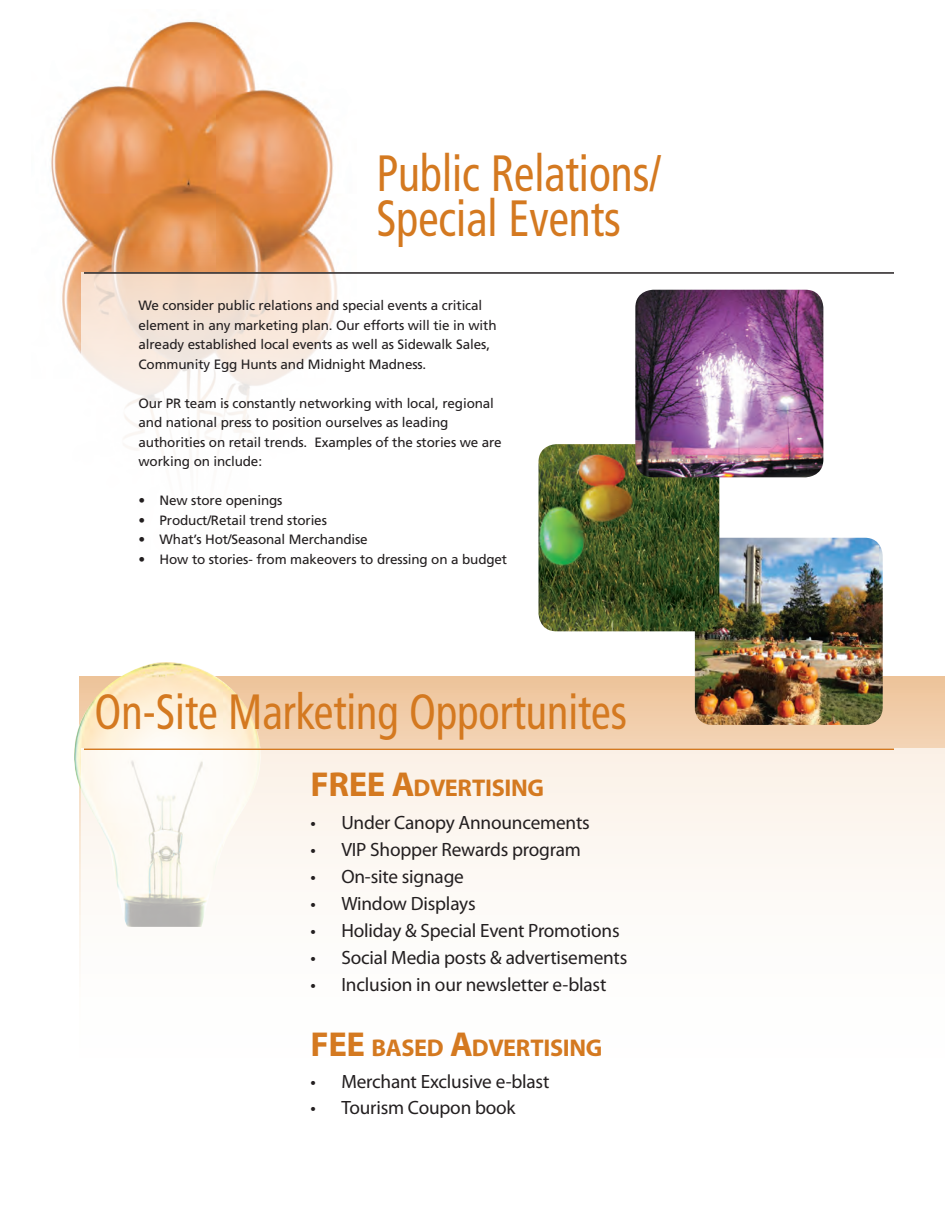
<style>
.page{position:relative;width:945px;height:1215px;background:#fff}
.page>*{position:absolute;margin:0;border:0;box-sizing:border-box;transform-origin:0 0}
.t1{font:condensed 51px/45px "Frutiger";color:#d47920;scale:.89 1}
.t2{font:condensed 49.5px "Frutiger";color:#d47920;scale:.89 1}
.t3{font:700 24.3px "Myriad Pro";letter-spacing:-.015em;color:#d47920}
.t4{font:19.35px "Myriad Pro";letter-spacing:-.01em;color:#231f20}
.t5{font:13.5px/19.5px "Frutiger";letter-spacing:-.01em;color:#231f20}
.s1{font-size:34.65px}
</style>
<div class="page">
<svg style="left:80px;top:676px;width:865px;height:290px;background:#f0cca8"></svg>
<img style="left:74px;top:662px;width:196px;height:265px">
<img style="left:695px;top:538px;width:188px;height:187px">
<img style="left:51px;top:21px;width:284px;height:333px">
<svg style="left:81px;top:272px;width:621px;height:178px"></svg>
<hr style="left:84px;top:272px;width:810px;height:2px;background:#231f20">
<img style="left:538px;top:444px;width:181px;height:187px">
<img style="left:635px;top:290px;width:188px;height:187px">
<div style="left:81px;top:748px;width:864px;height:467px;background:linear-gradient(to bottom,#fbf4ed,#fff)"></div>
<hr style="left:84px;top:748px;width:810px;height:2px;background:#d47920">
<h1 class="t1" style="left:376px;top:151px;width:322px">Public Relations/<br>Special Events</h1>
<p class="t5" style="left:139px;top:296px;width:360px">We consider public relations and special events a critical element in any marketing plan. Our efforts will tie in with already established local events as well as Sidewalk Sales, Community Egg Hunts and Midnight Madness.</p>
<p class="t5" style="left:139px;top:393px;width:365px">Our PR team is constantly networking with local, regional and national press to position ourselves as leading authorities on retail trends. Examples of the stories we are working on include:</p>
<p class="t5" style="left:139px;top:491px;width:145px">• New store openings</p>
<p class="t5" style="left:139px;top:510px;width:190px">• Product/Retail trend stories</p>
<p class="t5" style="left:139px;top:530px;width:231px">• What’s Hot/Seasonal Merchandise</p>
<p class="t5" style="left:139px;top:549px;width:370px">• How to stories- from makeovers to dressing on a budget</p>
<h2 class="t2" style="left:94px;top:683px;width:600px">On-Site Marketing Opportunites</h2>
<h3 class="t3" style="left:310px;top:771px;width:235px"><span class="s1">FREE A</span>DVERTISING</h3>
<h3 class="t4" style="left:311px;top:811px;width:281px">• Under Canopy Announcements</h3>
<h3 class="t4" style="left:311px;top:838px;width:272px">• VIP Shopper Rewards program</h3>
<h3 class="t4" style="left:311px;top:865px;width:155px">• On-site signage</h3>
<h3 class="t4" style="left:311px;top:892px;width:167px">• Window Displays</h3>
<h3 class="t4" style="left:311px;top:919px;width:311px">• Holiday &amp; Special Event Promotions</h3>
<h3 class="t4" style="left:311px;top:946px;width:318px">• Social Media posts &amp; advertisements</h3>
<h3 class="t4" style="left:311px;top:973px;width:297px">• Inclusion in our newsletter e-blast</h3>
<h3 class="t3" style="left:310px;top:1032px;width:293px"><span class="s1">FEE</span> BASED <span class="s1">A</span>DVERTISING</h3>
<h3 class="t4" style="left:310px;top:1070px;width:240px">• Merchant Exclusive e-blast</h3>
<h3 class="t4" style="left:310px;top:1095px;width:207px">• Tourism Coupon book</h3>
</div>
